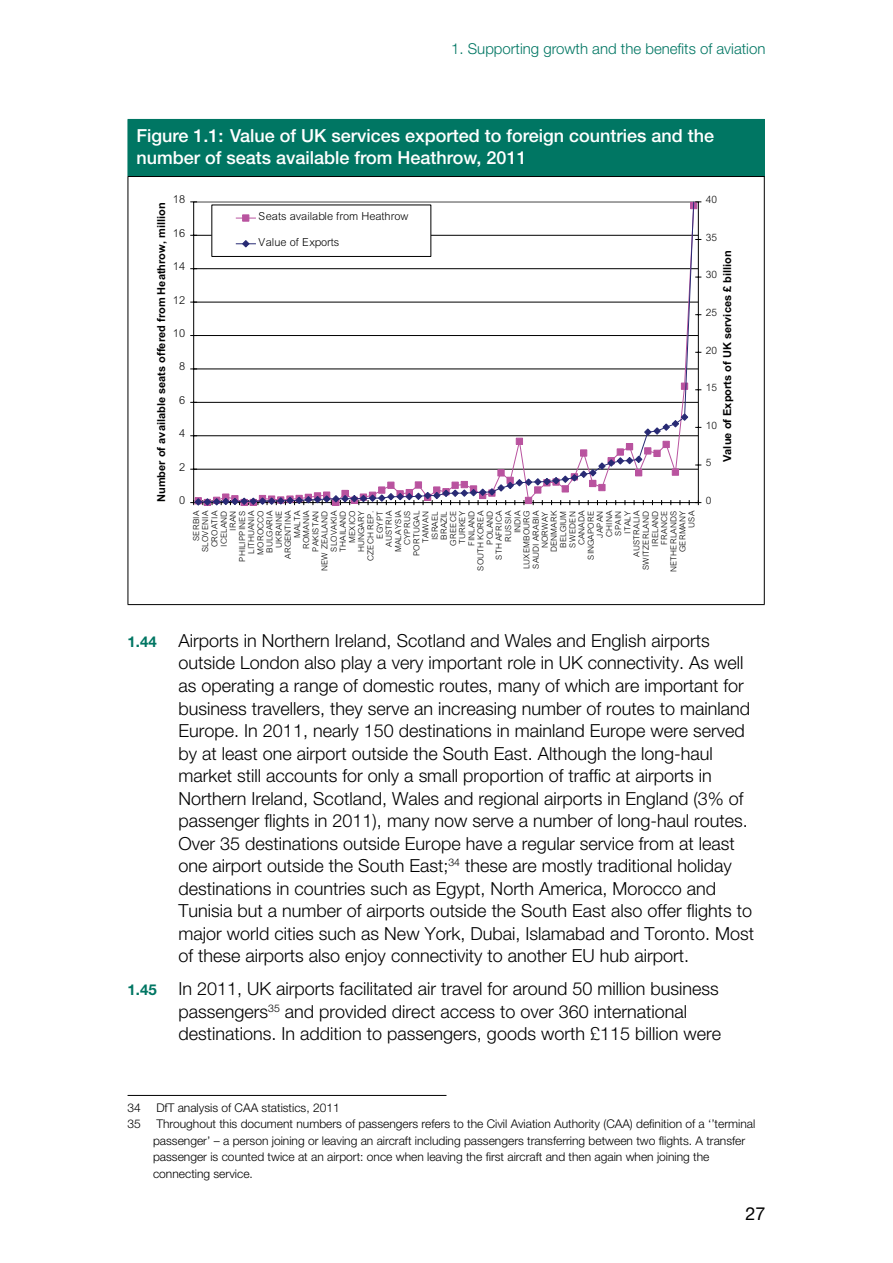
<style>
.page{position:relative;width:893px;height:1263px;background:#fff}
.page>*{position:absolute;margin:0;border:0;box-sizing:border-box;transform-origin:0 0}
.t1{font:300 18px/22.5px "Helvetica Neue";color:#000}
.t2{font:500 18px/21.6px "Helvetica Neue";color:#fff}
.t3{font:18px "Helvetica Neue";color:#000}
.t4{font:300 15px "Helvetica Neue";color:#007663}
.t5{font:300 12px/16.5px "Helvetica Neue";color:#000}
.t6{font:700 10.95px "Arial";color:#000}
.t7{font:300 10.95px "Arial";color:#000}
.t8{font:300 10.2px "Arial";color:#000}
.t9{font:300 8.25px/9.1px "Arial";color:#000;text-align:right}
.s1{font-weight:700;font-size:15px;color:#007663}
</style>
<div class="page">
<div style="left:128px;top:119px;width:636px;height:57px;background:#007663"></div>
<hr style="left:128px;top:119px;width:637px;height:1px;background:#007663">
<hr style="left:764px;top:120px;width:1px;height:56px;background:#007663">
<hr style="left:128px;top:176px;width:637px;height:1px;background:#000">
<hr style="left:128px;top:177px;width:1px;height:427px;background:#000">
<hr style="left:764px;top:177px;width:1px;height:427px;background:#000">
<hr style="left:128px;top:604px;width:637px;height:1px;background:#000">
<hr style="left:194px;top:469px;width:504px;height:1px;background:#000">
<hr style="left:194px;top:435px;width:504px;height:1px;background:#000">
<hr style="left:194px;top:402px;width:504px;height:1px;background:#000">
<hr style="left:194px;top:369px;width:504px;height:1px;background:#000">
<hr style="left:194px;top:335px;width:504px;height:1px;background:#000">
<hr style="left:194px;top:302px;width:504px;height:1px;background:#000">
<hr style="left:194px;top:268px;width:504px;height:1px;background:#000">
<hr style="left:194px;top:235px;width:504px;height:1px;background:#000">
<hr style="left:193px;top:202px;width:1px;height:301px;background:#000">
<div style="left:690px;top:202px;width:7px;height:7px;background:#b9539f"></div>
<hr style="left:698px;top:202px;width:1px;height:301px;background:#000">
<svg style="left:689px;top:500px;width:12px;height:5px"></svg>
<svg style="left:197px;top:201px;width:498px;height:302px"></svg>
<svg style="left:190px;top:455px;width:454px;height:51px"></svg>
<svg style="left:643px;top:413px;width:46px;height:24px"></svg>
<div style="left:212px;top:205px;width:219px;height:51px;background:#fff"></div>
<svg style="left:236px;top:218px;width:20px;height:1px"></svg>
<div style="left:242px;top:214px;width:7px;height:8px;background:#b9539f;border:1px solid #b9539f"></div>
<svg style="left:236px;top:240px;width:20px;height:8px"></svg>
<hr style="left:128px;top:1095px;width:318px;height:1px;background:#000">
<p class="t4" style="left:451px;top:40px;width:316px">1. Supporting growth and the benefits of aviation</p>
<p class="t2" style="left:136px;top:125px;width:579px">Figure 1.1: Value of UK services exported to foreign countries and the number of seats available from Heathrow, 2011</p>
<p class="t7" style="left:173px;top:193px;width:14px">18</p>
<p class="t6" style="left:157px;top:502px;width:301px;rotate:-90deg">Number of available seats offered from Heathrow, million</p>
<p class="t7" style="left:173px;top:227px;width:14px">16</p>
<p class="t7" style="left:173px;top:260px;width:14px">14</p>
<p class="t7" style="left:173px;top:294px;width:14px">12</p>
<p class="t7" style="left:173px;top:327px;width:14px">10</p>
<p class="t7" style="left:179px;top:360px;width:8px">8</p>
<p class="t7" style="left:179px;top:394px;width:8px">6</p>
<p class="t7" style="left:179px;top:427px;width:8px">4</p>
<p class="t7" style="left:179px;top:461px;width:8px">2</p>
<p class="t7" style="left:179px;top:494px;width:8px">0</p>
<p class="t7" style="left:258px;top:210px;width:152px">Seats available from Heathrow</p>
<p class="t7" style="left:258px;top:235px;width:82px">Value of Exports</p>
<p class="t9" style="left:192px;top:572px;width:63px;rotate:-90deg">SERBIA<br>SLOVENIA<br>CROATIA<br>ICELAND<br>IRAN<br>PHILIPPINES<br>LITHUANIA<br>MOROCCO<br>BULGARIA<br>UKRAINE<br>ARGENTINA<br>MALTA<br>ROMANIA<br>PAKISTAN<br>NEW ZEALAND<br>SLOVAKIA<br>THAILAND<br>MEXICO<br>HUNGARY<br>CZECH REP.<br>EGYPT<br>AUSTRIA<br>MALAYSIA<br>CYPRUS<br>PORTUGAL<br>TAIWAN<br>ISRAEL<br>BRAZIL<br>GREECE<br>TURKEY<br>FINLAND<br>SOUTH KOREA<br>POLAND<br>STH AFRICA<br>RUSSIA<br>INDIA<br>LUXEMBOURG<br>SAUDI ARABIA<br>NORWAY<br>DENMARK<br>BELGIUM<br>SWEDEN<br>CANADA<br>SINGAPORE<br>JAPAN<br>CHINA<br>SPAIN<br>ITALY<br>AUSTRALIA<br>SWITZERLAND<br>IRELAND<br>FRANCE<br>NETHERLANDS<br>GERMANY<br>USA</p>
<p class="t8" style="left:706px;top:194px;width:13px">40</p>
<p class="t8" style="left:706px;top:231px;width:13px">35</p>
<p class="t6" style="left:723px;top:462px;width:213px;rotate:-90deg">Value of Exports of UK services £ billion</p>
<p class="t8" style="left:706px;top:269px;width:13px">30</p>
<p class="t8" style="left:706px;top:307px;width:13px">25</p>
<p class="t8" style="left:706px;top:344px;width:13px">20</p>
<p class="t8" style="left:706px;top:382px;width:13px">15</p>
<p class="t8" style="left:706px;top:419px;width:13px">10</p>
<p class="t8" style="left:706px;top:457px;width:7px">5</p>
<p class="t8" style="left:706px;top:494px;width:7px">0</p>
<p class="t1" style="left:179px;top:629px;width:577px;text-indent:-51px"><span class="s1">1.44</span> Airports in Northern Ireland, Scotland and Wales and English airports outside London also play a very important role in UK connectivity. As well as operating a range of domestic routes, many of which are important for business travellers, they serve an increasing number of routes to mainland Europe. In 2011, nearly 150 destinations in mainland Europe were served by at least one airport outside the South East. Although the long-haul market still accounts for only a small proportion of traffic at airports in Northern Ireland, Scotland, Wales and regional airports in England (3% of passenger flights in 2011), many now serve a number of long-haul routes.<br>Over 35 destinations outside Europe have a regular service from at least one airport outside the South East;<sup>34</sup> these are mostly traditional holiday destinations in countries such as Egypt, North America, Morocco and Tunisia but a number of airports outside the South East also offer flights to major world cities such as New York, Dubai, Islamabad and Toronto. Most of these airports also enjoy connectivity to another EU hub airport.</p>
<p class="t1" style="left:179px;top:977px;width:544px;text-indent:-51px"><span class="s1">1.45</span> In 2011, UK airports facilitated air travel for around 50 million business passengers<sup>35</sup> and provided direct access to over 360 international destinations. In addition to passengers, goods worth £115 billion were</p>
<p class="t5" style="left:128px;top:1099px;width:15px">34</p>
<p class="t5" style="left:156px;top:1099px;width:185px">DfT analysis of CAA statistics, 2011</p>
<p class="t5" style="left:128px;top:1116px;width:15px">35</p>
<p class="t5" style="left:153px;top:1116px;width:604px">Throughout this document numbers of passengers refers to the Civil Aviation Authority (CAA) definition of a ‘’terminal passenger’ – a person joining or leaving an aircraft including passengers transferring between two flights. A transfer passenger is counted twice at an airport: once when leaving the first aircraft and then again when joining the connecting service.</p>
<p class="t3" style="left:745px;top:1203px;width:22px">27</p>
</div>
